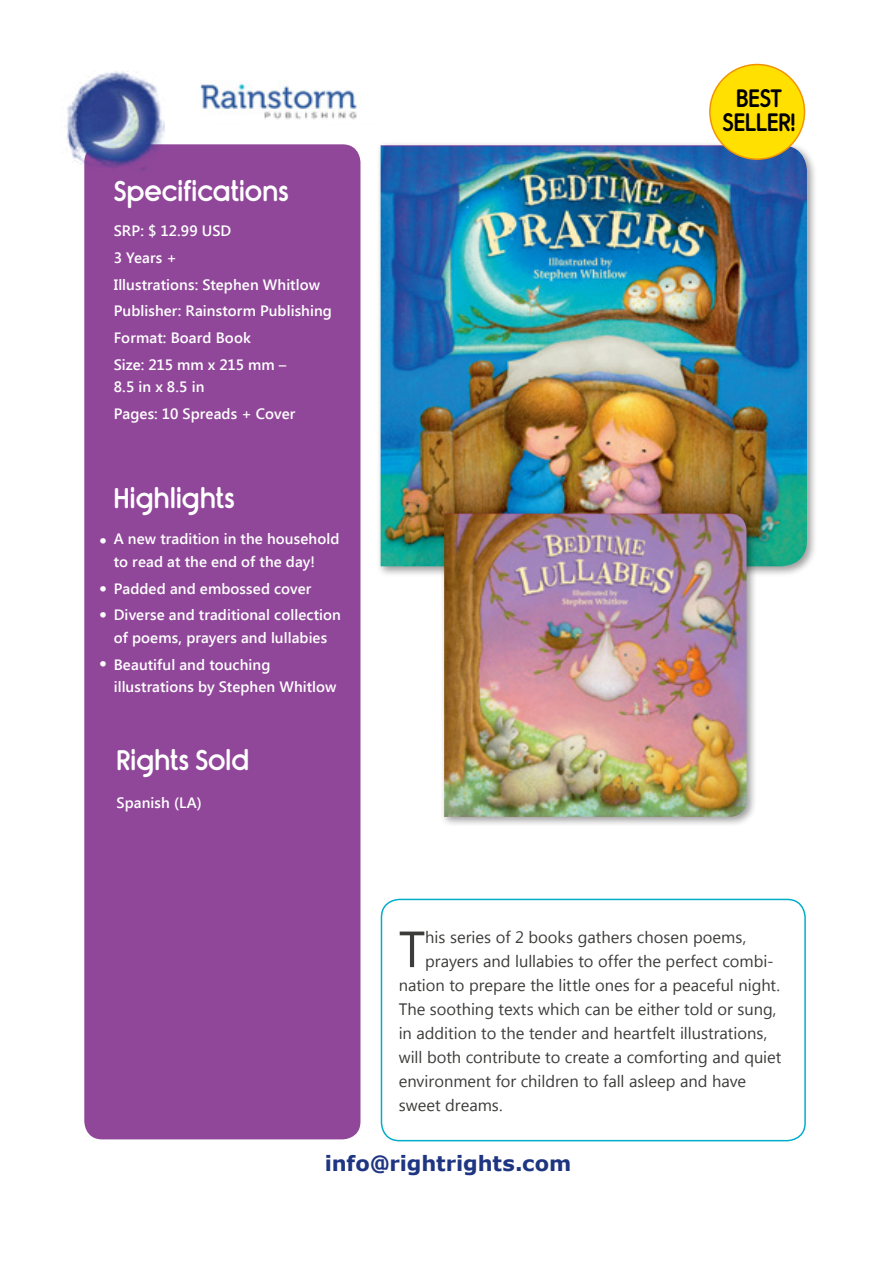
<style>
.page{position:relative;width:893px;height:1263px;background:#fff}
.page>*{position:absolute;margin:0;border:0;box-sizing:border-box;transform-origin:0 0}
.t1{font:50.85px "Segoe UI";color:#3c3c3b}
.t2{font:27px "Rimouski Sb";letter-spacing:.005em;color:#fff}
.t3{font:27px/48.3px "KG Second Chances Solid";color:#fff}
.t4{font:24px/24px "Rimouski Sb";color:#000;text-align:center}
.t5{font:700 21px "Verdana";letter-spacing:-.005em;color:#1e3582}
.t6{font:16.5px "Segoe UI";color:#3c3c3b}
.t7{font:600 15px/26.7px "Segoe UI";letter-spacing:.005em;color:#fff}
</style>
<div class="page">
<div style="left:84px;top:144px;width:276px;height:995px;background:#904799;border-radius:18px"></div>
<img style="left:65px;top:71px;width:100px;height:103px">
<div style="left:376px;top:141px;width:442px;height:436px;background:#000;opacity:.4"></div>
<img style="left:381px;top:145px;width:426px;height:421px">
<div style="left:439px;top:509px;width:318px;height:318px;background:#000;opacity:.4"></div>
<img style="left:444px;top:514px;width:302px;height:303px">
<div style="left:381px;top:899px;width:425px;height:242px;border:2px solid #00aeca;border-radius:18px"></div>
<div style="left:710px;top:65px;width:94px;height:94px;background:#ffe000;border-radius:50%"></div>
<div style="left:709px;top:64px;width:96px;height:96px;border:2px solid #f39200;border-radius:50%"></div>
<img style="left:200px;top:82px;width:159px;height:38px">
<h2 class="t2" style="left:114px;top:175px;width:176px">Specifications</h2>
<p class="t7" style="left:114px;top:217px;width:220px">SRP: $ 12.99 USD<br>3 Years +<br>Illustrations: Stephen Whitlow<br>Publisher: Rainstorm Publishing<br>Format: Board Book<br>Size: 215 mm x 215 mm –</p>
<p class="t7" style="left:114px;top:373px;width:183px">8.5 in x 8.5 in<br>Pages: 10 Spreads + Cover</p>
<h2 class="t3" style="left:99px;top:516px;width:9px">•</h2>
<h2 class="t3" style="left:99px;top:565px;width:9px">•</h2>
<h2 class="t3" style="left:99px;top:591px;width:9px">• •</h2>
<h2 class="t2" style="left:114px;top:482px;width:122px">Highlights</h2>
<p class="t7" style="left:114px;top:527px;width:227px;line-height:22.5px">A new tradition in the household to read at the end of the day!</p>
<p class="t7" style="left:114px;top:574px;width:229px">Padded and embossed cover<br>Diverse and traditional collection</p>
<p class="t7" style="left:114px;top:623px;width:215px">of poems, prayers and lullabies<br>Beautiful and touching</p>
<p class="t7" style="left:114px;top:673px;width:224px">illustrations by Stephen Whitlow</p>
<h2 class="t2" style="left:117px;top:744px;width:134px">Rights Sold</h2>
<p class="t7" style="left:117px;top:789px;width:87px">Spanish (LA)</p>
<h3 class="t4" style="left:723px;top:87px;width:75px">BEST<br>SELLER!</h3>
<h1 class="t1" style="left:399px;top:914px;width:28px">T</h1>
<p class="t6" style="left:425px;top:926px;width:322px">his series of 2 books gathers chosen poems,</p>
<p class="t6" style="left:425px;top:950px;width:350px">prayers and lullabies to offer the perfect combi-</p>
<p class="t6" style="left:399px;top:974px;width:383px">nation to prepare the little ones for a peaceful night.</p>
<p class="t6" style="left:399px;top:998px;width:379px">The soothing texts which can be either told or sung,</p>
<p class="t6" style="left:399px;top:1022px;width:370px">in addition to the tender and heartfelt illustrations,</p>
<p class="t6" style="left:399px;top:1046px;width:384px">will both contribute to create a comforting and quiet</p>
<p class="t6" style="left:399px;top:1070px;width:349px">environment for children to fall asleep and have</p>
<p class="t6" style="left:399px;top:1094px;width:105px">sweet dreams.</p>
<h3 class="t5" style="left:325px;top:1150px;width:248px">info@rightrights.com</h3>
</div>
